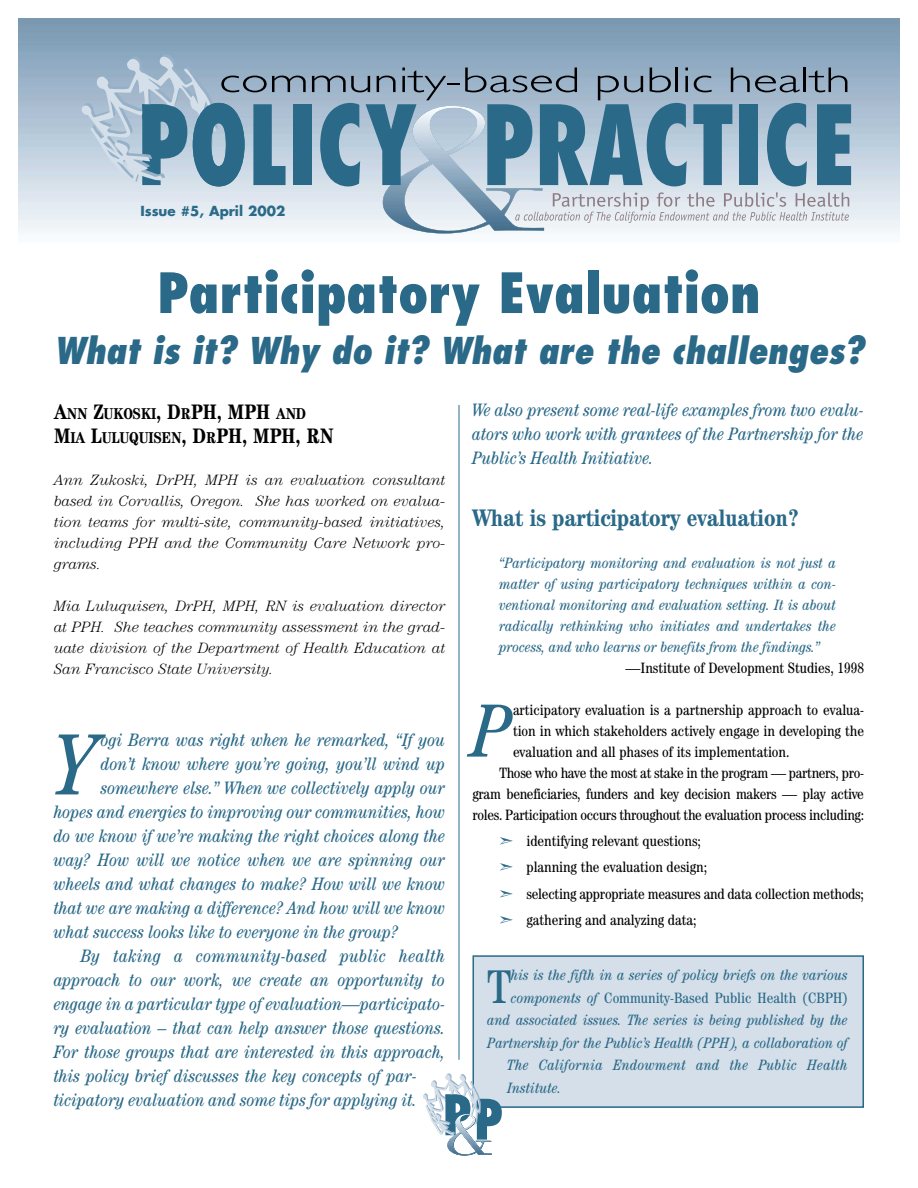
<style>
.page{position:relative;width:918px;height:1188px;background:#fff}
.page>*{position:absolute;margin:0;border:0;box-sizing:border-box;transform-origin:0 0}
.t1{font:italic condensed 87.15px "Century";color:#2a6988}
.t2{font:italic condensed 75.45px "Century";color:#2a6988}
.t3{font:800 condensed 54px "Futura";color:#2a6988}
.t4{font:condensed 47.4px "Century";color:#2a6988}
.t5{font:italic 800 condensed 36px "Futura";color:#2a6988}
.t6{font:700 condensed 24px "Century";color:#2a6988}
.t7{font:700 condensed 21px "Century";color:#000}
.t8{font:italic condensed 18px/24px "Century";color:#2a6988;text-align:justify}
.t9{font:italic condensed 18px "Century";letter-spacing:.02em;color:#2a6988}
.t10{font:700 condensed 15.75px "Century";color:#000}
.t11{font:italic condensed 15px/21px "Century";color:#2a6988;text-align:justify}
.t12{font:italic 300 15px/21px "Century";color:#000;text-align:justify}
.t13{font:condensed 15px/26.4px "Century";color:#000}
.t14{font:condensed 15px "Century";letter-spacing:-.02em;color:#000}
.t15{font:condensed 15px "Century";color:#2a6988}
.t16{font:italic condensed 15px "Century";letter-spacing:.02em;color:#2a6988}
.t17{font:700 13.5px "Futura";color:#2a6988}
.s1{font-size:21px}
.s2{font-size:15.75px}
.s3{color:#2a6988}
.s4{font-style:italic}
</style>
<div class="page">
<img style="left:18px;top:18px;width:882px;height:216px">
<div style="left:293px;top:104px;width:18px;height:81px;background:#2a6988"></div>
<svg style="left:312px;top:68px;width:539px;height:165px;background:#8fa9bb"></svg>
<svg style="left:81px;top:54px;width:225px;height:132px;background:#89a8bd"></svg>
<div style="left:473px;top:956px;width:390px;height:151px;background:#d4dfe9"></div>
<div style="left:472px;top:955px;width:392px;height:153px;border:2px solid #2a6988"></div>
<hr style="left:459px;top:405px;width:1px;height:655px;background:#2a6988">
<svg style="left:423px;top:1073px;width:79px;height:83px"></svg>
<p class="t17" style="left:140px;top:205px;width:146px">Issue #5, April 2002</p>
<h3 class="t3" style="left:157px;top:270px;width:605px">Participatory Evaluation</h3>
<h3 class="t5" style="left:54px;top:335px;width:811px">What is it? Why do it? What are the challenges?</h3>
<p class="t10" style="left:54px;top:409px;width:254px"><span class="s1">A</span>NN <span class="s1">Z</span>UKOSKI<span class="s1">, D</span>R<span class="s1">PH, MPH</span> AND</p>
<p class="t7" style="left:54px;top:429px;width:281px">M<span class="s2">IA</span> L<span class="s2">ULUQUISEN</span>, D<span class="s2">R</span>PH, MPH, RN</p>
<p class="t12" style="left:54px;top:471px;width:393px">Ann Zukoski, DrPH, MPH is an evaluation consultant based in Corvallis, Oregon. She has worked on evalua&shy;tion teams for multi-site, community-based initiatives, including PPH and the Community Care Network pro&shy;grams.</p>
<p class="t12" style="left:54px;top:597px;width:393px">Mia Luluquisen, DrPH, MPH, RN is evaluation director at PPH. She teaches community assessment in the grad&shy;uate division of the Department of Health Education at San Francisco State University.</p>
<p class="t8" style="left:101px;top:730px;width:346px">ogi Berra was right when he remarked, “If you</p>
<p class="t8" style="left:101px;top:754px;width:346px">don’t know where you’re going, you’ll wind up</p>
<p class="t8" style="left:101px;top:778px;width:346px">somewhere else.” When we collectively apply our</p>
<p class="t8" style="left:54px;top:802px;width:393px">hopes and energies to improving our communities, how</p>
<p class="t8" style="left:54px;top:826px;width:393px">do we know if we’re making the right choices along the</p>
<p class="t8" style="left:54px;top:850px;width:393px">way? How will we notice when we are spinning our</p>
<p class="t8" style="left:54px;top:874px;width:393px">wheels and what changes to make? How will we know</p>
<p class="t8" style="left:54px;top:898px;width:393px">that we are making a difference? And how will we know</p>
<p class="t8" style="left:54px;top:922px;width:346px">what success looks like to everyone in the group?</p>
<p class="t9" style="left:81px;top:950px;width:366px">By taking a community-based public health</p>
<p class="t8" style="left:54px;top:970px;width:393px">approach to our work, we create an opportunity to</p>
<p class="t8" style="left:54px;top:994px;width:393px">engage in a particular type of evaluation—participato-</p>
<p class="t8" style="left:54px;top:1018px;width:393px">ry evaluation – that can help answer those questions.</p>
<p class="t8" style="left:54px;top:1042px;width:393px">For those groups that are interested in this approach,</p>
<p class="t8" style="left:54px;top:1066px;width:365px">this policy brief discusses the key concepts of par-</p>
<p class="t8" style="left:54px;top:1090px;width:365px">ticipatory evaluation and some tips for applying it.</p>
<h1 class="t1" style="left:54px;top:734px;width:45px">Y</h1>
<p class="t8" style="left:472px;top:399px;width:393px">We also present some real-life examples from two evalu&shy;ators who work with grantees of the Partnership for the Public’s Health Initiative.</p>
<h3 class="t6" style="left:472px;top:509px;width:328px">What is participatory evaluation?</h3>
<p class="t11" style="left:500px;top:553px;width:338px">“Participatory monitoring and evaluation is not just a matter of using participatory techniques within a con&shy;ventional monitoring and evaluation setting. It is about radically rethinking who initiates and undertakes the process, and who learns or benefits from the findings.”</p>
<p class="t13" style="left:625px;top:656px;width:240px">—Institute of Development Studies, 1998</p>
<h2 class="t2" style="left:472px;top:704px;width:42px">P</h2>
<p class="t13" style="left:513px;top:698px;width:353px">articipatory evaluation is a partnership approach to evalua-</p>
<p class="t13" style="left:513px;top:719px;width:353px">tion in which stakeholders actively engage in developing the</p>
<p class="t13" style="left:513px;top:740px;width:278px">evaluation and all phases of its implementation.</p>
<p class="t14" style="left:500px;top:767px;width:366px">Those who have the most at stake in the program — partners, pro-</p>
<p class="t14" style="left:472px;top:788px;width:393px">gram beneficiaries, funders and key decision makers — play active</p>
<p class="t14" style="left:472px;top:809px;width:393px">roles. Participation occurs throughout the evaluation process including:</p>
<p class="t13" style="left:500px;top:829px;width:366px"><span class="s3">➣</span> identifying relevant questions;<br><span class="s3">➣</span> planning the evaluation design;<br><span class="s3">➣</span> selecting appropriate measures and data collection methods; <span class="s3">➣</span> gathering and analyzing data;</p>
<h3 class="t4" style="left:488px;top:970px;width:25px">T</h3>
<p class="t11" style="left:511px;top:966px;width:338px">his is the fifth in a series of policy briefs on the various</p>
<p class="t15" style="left:511px;top:992px;width:338px"><span class="s4">components of</span> Community-Based Public Health (CBPH)</p>
<p class="t11" style="left:488px;top:1011px;width:362px">and associated issues. The series is being published by the</p>
<p class="t11" style="left:488px;top:1033px;width:362px">Partnership for the Public’s Health (PPH), a collaboration of</p>
<p class="t16" style="left:508px;top:1060px;width:342px">The California Endowment and the Public Health</p>
<p class="t11" style="left:508px;top:1078px;width:55px">Institute.</p>
</div>
